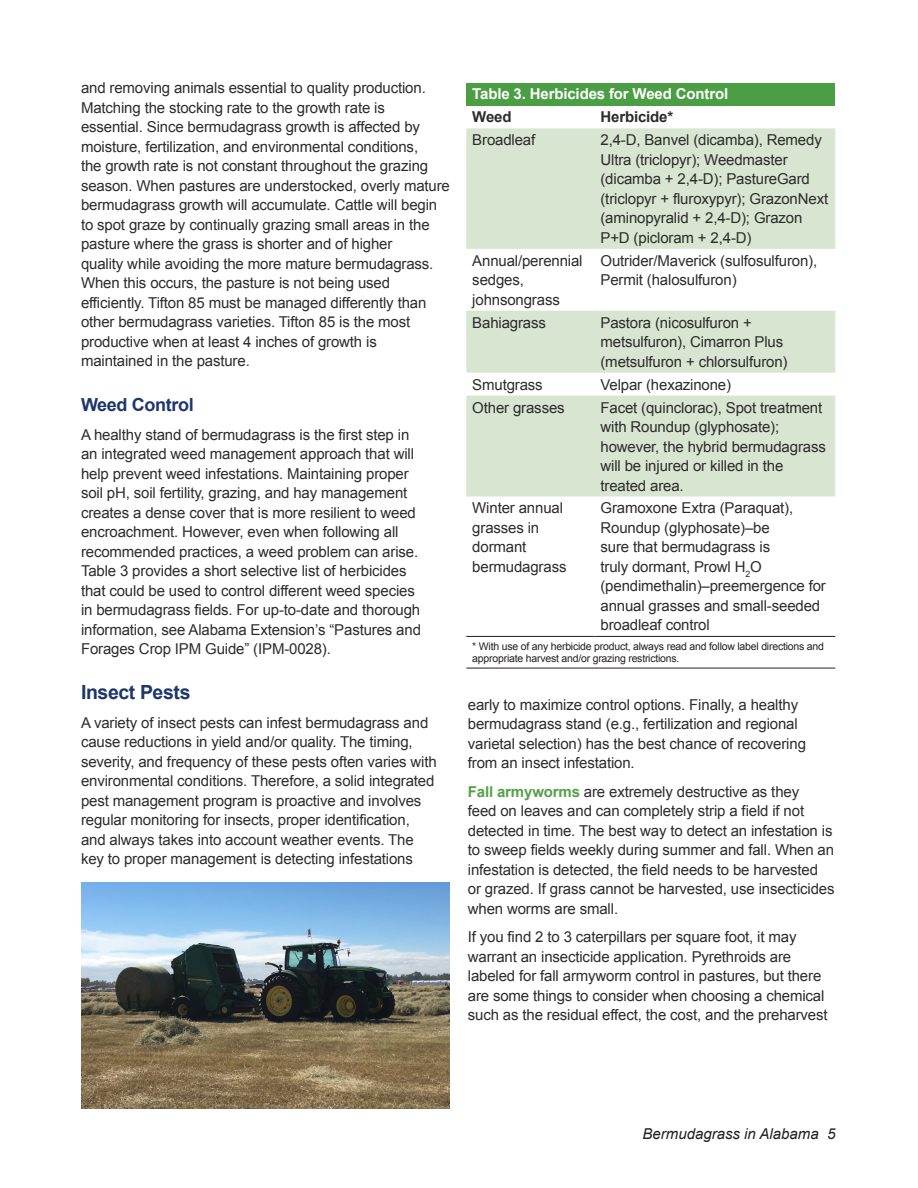
<style>
.page{position:relative;width:918px;height:1188px;background:#fff}
.page>*{position:absolute;margin:0;border:0;box-sizing:border-box;transform-origin:0 0}
.t1{font:700 19.5px "Arial";letter-spacing:-.02em;color:#1d366c}
.t2{font:700 18px "Arial";letter-spacing:-.02em;color:#1d366c}
.t3{font:15px/19.5px "Arial";letter-spacing:-.01em;color:#2e2b2c}
.t4{font:700 15px "Arial";letter-spacing:-.01em;color:#fff}
.t5{font:italic 15px "Arial";color:#231f20}
.t6{font:700 15px "Arial";letter-spacing:-.01em;color:#2e2b2c}
.t7{font:10.5px/12px "Arial";letter-spacing:-.02em;color:#231f20}
.s1{font-weight:700;color:#55a149}
</style>
<div class="page">
<div style="left:466px;top:83px;width:369px;height:22px;background:#4c9e45"></div>
<svg style="left:466px;top:128px;width:369px;height:369px;fill:#d8e5d0"></svg>
<hr style="left:466px;top:636px;width:128px;height:1px;background:#231f20">
<hr style="left:594px;top:636px;width:241px;height:1px;background:#231f20">
<hr style="left:466px;top:668px;width:128px;height:1px;background:#231f20">
<hr style="left:594px;top:668px;width:241px;height:1px;background:#231f20">
<img style="left:81px;top:882px;width:369px;height:226px">
<p class="t3" style="left:81px;top:78px;width:370px">and removing animals essential to quality production.<br>Matching the stocking rate to the growth rate is essential. Since bermudagrass growth is affected by moisture, fertilization, and environmental conditions,<br>the growth rate is not constant throughout the grazing season. When pastures are understocked, overly mature bermudagrass growth will accumulate. Cattle will begin to spot graze by continually grazing small areas in the pasture where the grass is shorter and of higher<br>quality while avoiding the more mature bermudagrass.<br>When this occurs, the pasture is not being used efficiently. Tifton 85 must be managed differently than other bermudagrass varieties. Tifton 85 is the most productive when at least 4 inches of growth is maintained in the pasture.</p>
<p class="t2" style="left:81px;top:393px;width:114px">Weed Control</p>
<p class="t3" style="left:81px;top:425px;width:342px">A healthy stand of bermudagrass is the first step in an integrated weed management approach that will help prevent weed infestations. Maintaining proper soil pH, soil fertility, grazing, and hay management creates a dense cover that is more resilient to weed encroachment. However, even when following all recommended practices, a weed problem can arise.<br>Table 3 provides a short selective list of herbicides that could be used to control different weed species in bermudagrass fields. For up-to-date and thorough information, see Alabama Extension’s “Pastures and Forages Crop IPM Guide” (IPM-0028).</p>
<h1 class="t1" style="left:81px;top:680px;width:111px">Insect Pests</h1>
<p class="t3" style="left:81px;top:713px;width:357px">A variety of insect pests can infest bermudagrass and cause reductions in yield and/or quality. The timing, severity, and frequency of these pests often varies with environmental conditions. Therefore, a solid integrated pest management program is proactive and involves regular monitoring for insects, proper identification, and always takes into account weather events. The key to proper management is detecting infestations</p>
<p class="t4" style="left:472px;top:84px;width:257px">Table 3. Herbicides for Weed Control</p>
<p class="t6" style="left:472px;top:107px;width:41px">Weed</p>
<p class="t6" style="left:600px;top:107px;width:74px">Herbicide*</p>
<p class="t3" style="left:472px;top:130px;width:65px">Broadleaf</p>
<p class="t3" style="left:600px;top:130px;width:229px">2,4-D, Banvel (dicamba), Remedy<br>Ultra (triclopyr); Weedmaster (dicamba + 2,4-D); PastureGard (triclopyr + fluroxypyr); GrazonNext (aminopyralid + 2,4-D); Grazon<br>P+D (picloram + 2,4-D)</p>
<p class="t3" style="left:472px;top:251px;width:112px">Annual/perennial sedges, johnsongrass</p>
<p class="t3" style="left:600px;top:251px;width:218px">Outrider/Maverick (sulfosulfuron),<br>Permit (halosulfuron)</p>
<p class="t3" style="left:472px;top:313px;width:75px">Bahiagrass</p>
<p class="t3" style="left:600px;top:313px;width:189px">Pastora (nicosulfuron + metsulfuron), Cimarron Plus (metsulfuron + chlorsulfuron)</p>
<p class="t3" style="left:472px;top:375px;width:72px">Smutgrass</p>
<p class="t3" style="left:600px;top:375px;width:132px">Velpar (hexazinone)</p>
<p class="t3" style="left:472px;top:398px;width:94px">Other grasses</p>
<p class="t3" style="left:600px;top:398px;width:227px">Facet (quinclorac), Spot treatment with Roundup (glyphosate); however, the hybrid bermudagrass will be injured or killed in the treated area.</p>
<p class="t3" style="left:472px;top:499px;width:96px">Winter annual grasses in dormant bermudagrass</p>
<p class="t3" style="left:600px;top:499px;width:227px">Gramoxone Extra (Paraquat),<br>Roundup (glyphosate)–be<br>sure that bermudagrass is<br>truly dormant, Prowl H<sub>2</sub>O (pendimethalin)–preemergence for annual grasses and small-seeded broadleaf control</p>
<p class="t7" style="left:472px;top:640px;width:353px">* With use of any herbicide product, always read and follow label directions and appropriate harvest and/or grazing restrictions.</p>
<p class="t3" style="left:468px;top:695px;width:340px">early to maximize control options. Finally, a healthy bermudagrass stand (e.g., fertilization and regional varietal selection) has the best chance of recovering from an insect infestation.</p>
<p class="t3" style="left:468px;top:782px;width:368px"><span class="s1">Fall armyworms</span> are extremely destructive as they<br>feed on leaves and can completely strip a field if not detected in time. The best way to detect an infestation is to sweep fields weekly during summer and fall. When an infestation is detected, the field needs to be harvested or grazed. If grass cannot be harvested, use insecticides when worms are small.</p>
<p class="t3" style="left:468px;top:928px;width:361px">If you find 2 to 3 caterpillars per square foot, it may warrant an insecticide application. Pyrethroids are labeled for fall armyworm control in pastures, but there are some things to consider when choosing a chemical such as the residual effect, the cost, and the preharvest</p>
<p class="t5" style="left:643px;top:1124px;width:194px">Bermudagrass in Alabama 5</p>
</div>
